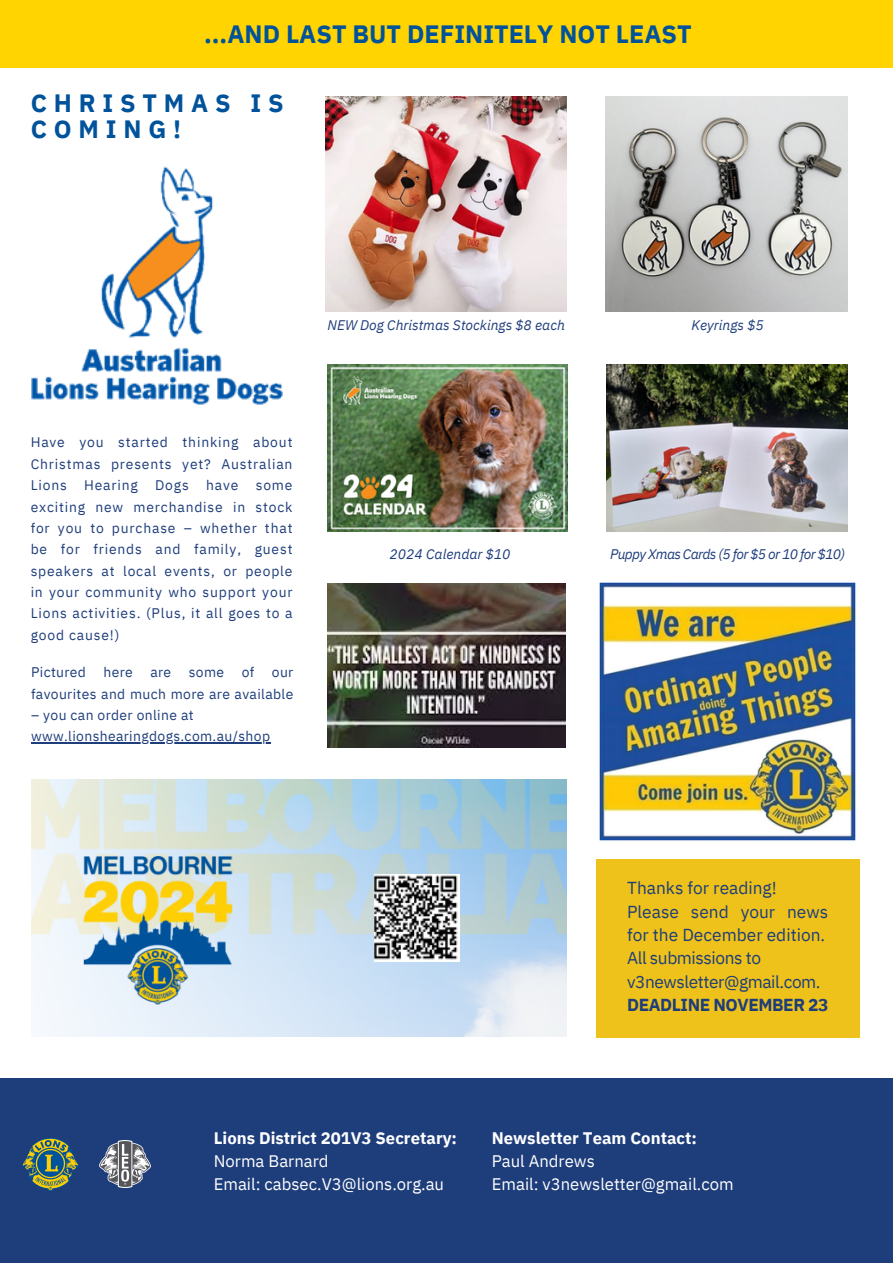
<style>
.page{position:relative;width:893px;height:1264px;background:#fff}
.page>*{position:absolute;margin:0;border:0;box-sizing:border-box;transform-origin:0 0}
.t1{font:700 25.05px "IBM Plex Sans";color:#00529b}
.t2{font:700 25.05px/25.8px "IBM Plex Sans";letter-spacing:.275em;color:#00529b}
.t3{font:17.25px/23.4px "IBM Plex Sans";color:#1e3d7b}
.t4{font:17.25px/23.4px "IBM Plex Sans";letter-spacing:-.025em;color:#1e3d7b}
.t5{font:700 17.25px "IBM Plex Sans";letter-spacing:-.025em;color:#1e3d7b}
.t6{font:16.65px "IBM Plex Sans";color:#fff}
.t7{font:700 16.65px "IBM Plex Sans";color:#fff}
.t8{font:13.95px/21.3px "IBM Plex Sans";letter-spacing:.025em;color:#1e3d7b;text-align:justify}
.t9{font:italic 13.95px "IBM Plex Sans";color:#1e3d7b}
.t10{font:italic 13.95px "IBM Plex Sans";letter-spacing:-.045em;color:#1e3d7b}
</style>
<div class="page">
<div style="left:0;top:0;width:892px;height:68px;background:#ffd400"></div>
<div style="left:0;top:1078px;width:892px;height:184px;background:#1e3d7b"></div>
<img style="left:22px;top:1137px;width:57px;height:54px">
<img style="left:99px;top:1140px;width:52px;height:48px">
<div style="left:596px;top:858px;width:263px;height:179px;background:#eec21a"></div>
<img style="left:599px;top:582px;width:257px;height:259px">
<img style="left:31px;top:166px;width:252px;height:239px">
<img style="left:325px;top:97px;width:241px;height:214px">
<img style="left:327px;top:365px;width:241px;height:166px">
<img style="left:606px;top:365px;width:241px;height:166px">
<img style="left:605px;top:97px;width:242px;height:214px">
<img style="left:31px;top:779px;width:535px;height:257px">
<img style="left:374px;top:874px;width:86px;height:87px">
<img style="left:328px;top:583px;width:237px;height:164px">
<hr style="left:31px;top:742px;width:239px;height:1px;background:#1e3d7b">
<p class="t1" style="left:204px;top:18px;width:489px">...AND LAST BUT DEFINITELY NOT LEAST</p>
<p class="t2" style="left:31px;top:90px;width:254px">CHRISTMAS IS<br>COMING!</p>
<p class="t9" style="left:327px;top:315px;width:239px">NEW Dog Christmas Stockings $8 each</p>
<p class="t9" style="left:691px;top:315px;width:74px">Keyrings $5</p>
<p class="t8" style="left:31px;top:431px;width:263px">Have you started thinking about Christmas presents yet? Australian Lions Hearing Dogs have some exciting new merchandise in stock for you to purchase – whether that be for friends and family, guest speakers at local events, or people in your community who support your Lions activities. (Plus, it all goes to a good cause!)</p>
<p class="t8" style="left:31px;top:661px;width:56px">Pictured</p>
<p class="t8" style="left:103px;top:661px;width:31px">here</p>
<p class="t8" style="left:150px;top:661px;width:22px">are</p>
<p class="t8" style="left:189px;top:661px;width:37px">some</p>
<p class="t8" style="left:242px;top:661px;width:14px">of</p>
<p class="t8" style="left:31px;top:661px;width:264px;text-align:right">our<br>favourites and much more are available</p>
<p class="t8" style="left:31px;top:704px;width:164px">– you can order online at</p>
<p class="t8" style="left:31px;top:725px;width:240px">www.lionshearingdogs.com.au/shop</p>
<p class="t9" style="left:389px;top:544px;width:122px">2024 Calendar $10</p>
<p class="t10" style="left:610px;top:544px;width:236px">Puppy Xmas Cards (5 for $5 or 10 for $10)</p>
<p class="t3" style="left:627px;top:875px;width:151px">Thanks for reading!</p>
<p class="t3" style="left:627px;top:899px;width:203px">Please send your news for the December edition.</p>
<p class="t4" style="left:627px;top:946px;width:195px">All submissions to v3newsletter@gmail.com.</p>
<p class="t5" style="left:627px;top:993px;width:203px">DEADLINE NOVEMBER 23</p>
<p class="t7" style="left:214px;top:1126px;width:245px">Lions District 201V3 Secretary:</p>
<p class="t6" style="left:214px;top:1149px;width:116px">Norma Barnard</p>
<p class="t6" style="left:214px;top:1172px;width:232px">Email: cabsec.V3@lions.org.au</p>
<p class="t7" style="left:492px;top:1126px;width:207px">Newsletter Team Contact:</p>
<p class="t6" style="left:492px;top:1149px;width:104px">Paul Andrews</p>
<p class="t6" style="left:492px;top:1172px;width:243px">Email: v3newsletter@gmail.com</p>
</div>
